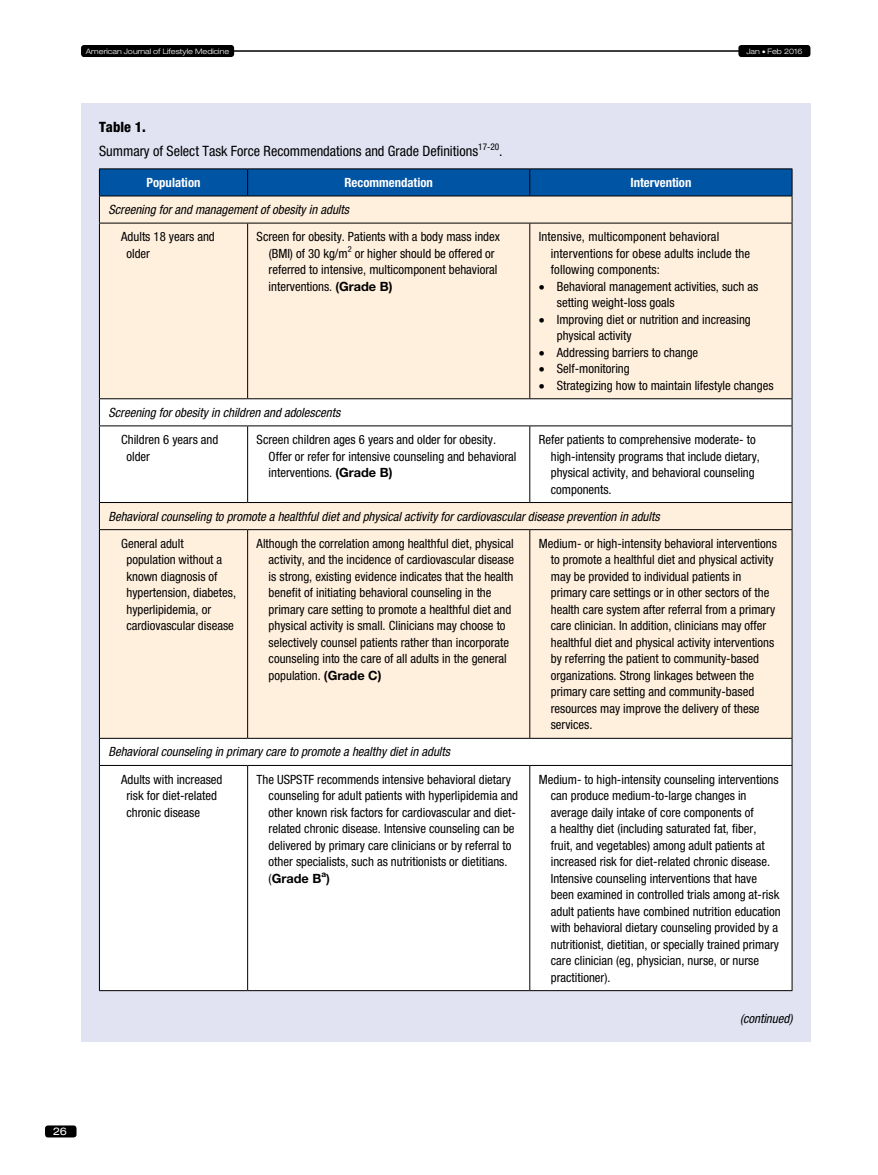
<style>
.page{position:relative;width:878px;height:1175px;background:#fff}
.page>*{position:absolute;margin:0;border:0;box-sizing:border-box;transform-origin:0 0}
.t1{font:condensed 14.25px "Helvetica Neue LT Std";color:#000}
.t2{font:800 condensed 14.25px "Helvetica Neue LT Std";color:#000}
.t3{font:condensed 12.75px/16.5px "Helvetica Neue LT Std";color:#000}
.t4{font:italic condensed 12.75px "Helvetica Neue LT Std";color:#000}
.t5{font:700 condensed 12.75px "Helvetica Neue LT Std";color:#fff}
.t6{font:expanded 10.5px "Helvetica Neue LT Std";color:#fff}
.t7{font:condensed 9.3px "Helvetica Neue LT Std";color:#000}
.t8{font:300 expanded 7.5px "Helvetica Neue LT Std";color:#fff}
.s1{font-size:14.25px}
.s2{font-weight:700}
.s3{font-weight:700;font-stretch:normal}
</style>
<div class="page">
<div style="left:45px;top:1125px;width:31px;height:12px;background:#000;border-radius:3px"></div>
<div style="left:81px;top:45px;width:153px;height:12px;background:#000;border-radius:3px"></div>
<hr style="left:232px;top:50px;width:516px;height:2px;background:#000">
<div style="left:738px;top:45px;width:72px;height:12px;background:#000;border-radius:3px"></div>
<div style="left:81px;top:104px;width:729px;height:909px;background:#e1e3f3"></div>
<div style="left:100px;top:224px;width:691px;height:174px;background:#fff0de"></div>
<svg style="left:100px;top:399px;width:691px;height:591px;background:#fef8f1"></svg>
<svg style="left:791px;top:503px;width:1px;height:26px"></svg>
<hr style="left:99px;top:168px;width:149px;height:1px;background:#000">
<hr style="left:248px;top:168px;width:282px;height:1px;background:#000">
<hr style="left:530px;top:168px;width:262px;height:1px;background:#000">
<svg style="left:99px;top:169px;width:693px;height:54px;background:#799ab8"></svg>
<svg style="left:99px;top:503px;width:1px;height:26px"></svg>
<hr style="left:99px;top:529px;width:149px;height:1px;background:#000">
<hr style="left:99px;top:530px;width:1px;height:208px;background:#000">
<hr style="left:248px;top:529px;width:282px;height:1px;background:#000">
<hr style="left:247px;top:530px;width:1px;height:208px;background:#000">
<hr style="left:530px;top:529px;width:262px;height:1px;background:#000">
<hr style="left:529px;top:530px;width:1px;height:208px;background:#000">
<hr style="left:791px;top:530px;width:1px;height:208px;background:#000">
<svg style="left:99px;top:399px;width:1px;height:26px"></svg>
<svg style="left:791px;top:399px;width:1px;height:26px"></svg>
<hr style="left:99px;top:425px;width:149px;height:1px;background:#000">
<hr style="left:99px;top:426px;width:1px;height:76px;background:#000">
<hr style="left:99px;top:502px;width:149px;height:1px;background:#000">
<hr style="left:248px;top:425px;width:282px;height:1px;background:#000">
<hr style="left:247px;top:426px;width:1px;height:76px;background:#000">
<hr style="left:248px;top:502px;width:282px;height:1px;background:#000">
<hr style="left:530px;top:425px;width:262px;height:1px;background:#000">
<hr style="left:529px;top:426px;width:1px;height:76px;background:#000">
<hr style="left:791px;top:426px;width:1px;height:76px;background:#000">
<hr style="left:530px;top:502px;width:262px;height:1px;background:#000">
<hr style="left:99px;top:738px;width:149px;height:1px;background:#000">
<svg style="left:99px;top:738px;width:1px;height:27px"></svg>
<hr style="left:248px;top:738px;width:282px;height:1px;background:#000">
<hr style="left:530px;top:738px;width:262px;height:1px;background:#000">
<svg style="left:791px;top:738px;width:1px;height:27px"></svg>
<hr style="left:99px;top:765px;width:149px;height:1px;background:#000">
<hr style="left:99px;top:766px;width:1px;height:224px;background:#000">
<hr style="left:99px;top:990px;width:149px;height:1px;background:#000">
<hr style="left:248px;top:765px;width:282px;height:1px;background:#000">
<hr style="left:247px;top:766px;width:1px;height:224px;background:#000">
<hr style="left:248px;top:990px;width:282px;height:1px;background:#000">
<hr style="left:530px;top:765px;width:262px;height:1px;background:#000">
<hr style="left:529px;top:766px;width:1px;height:224px;background:#000">
<hr style="left:791px;top:766px;width:1px;height:224px;background:#000">
<hr style="left:530px;top:990px;width:262px;height:1px;background:#000">
<hr style="left:99px;top:223px;width:149px;height:1px;background:#000">
<hr style="left:99px;top:223px;width:1px;height:175px;background:#000">
<hr style="left:99px;top:398px;width:149px;height:1px;background:#000">
<hr style="left:248px;top:223px;width:282px;height:1px;background:#000">
<hr style="left:247px;top:223px;width:1px;height:175px;background:#000">
<hr style="left:248px;top:398px;width:282px;height:1px;background:#000">
<hr style="left:530px;top:223px;width:262px;height:1px;background:#000">
<hr style="left:529px;top:223px;width:1px;height:175px;background:#000">
<hr style="left:791px;top:223px;width:1px;height:175px;background:#000">
<hr style="left:530px;top:398px;width:262px;height:1px;background:#000">
<div style="left:81px;top:995px;width:729px;height:46px;background:#e1e3f3"></div>
<p class="t8" style="left:86px;top:47px;width:145px">American Journal of Lifestyle Medicine</p>
<p class="t8" style="left:746px;top:47px;width:57px">Jan • Feb 2016</p>
<p class="t2" style="left:99px;top:118px;width:48px">Table 1.</p>
<p class="t1" style="left:99px;top:143px;width:380px">Summary of Select Task Force Recommendations and Grade Definitions</p>
<p class="t7" style="left:478px;top:141px;width:26px">17-20<span class="s1">.</span></p>
<p class="t5" style="left:146px;top:175px;width:56px">Population</p>
<p class="t5" style="left:344px;top:175px;width:90px">Recommendation</p>
<p class="t5" style="left:630px;top:175px;width:62px">Intervention</p>
<p class="t4" style="left:108px;top:202px;width:242px">Screening for and management of obesity in adults</p>
<p class="t3" style="left:126px;top:228px;width:90px;text-indent:-5px">Adults 18 years and older</p>
<p class="t3" style="left:268px;top:228px;width:233px;text-indent:-12px">Screen for obesity. Patients with a body mass index (BMI) of 30 kg/m<sup>2</sup> or higher should be offered or referred to intensive, multicomponent behavioral interventions. <span class="s2">(</span><span class="s3">Grade B)</span></p>
<p class="t3" style="left:550px;top:228px;width:201px;text-indent:-12px">Intensive, multicomponent behavioral interventions for obese adults include the following components:</p>
<p class="t3" style="left:556px;top:278px;width:203px;text-indent:-18px">• Behavioral management activities, such as setting weight-loss goals</p>
<p class="t3" style="left:556px;top:311px;width:195px;text-indent:-18px">• Improving diet or nutrition and increasing physical activity</p>
<p class="t3" style="left:538px;top:344px;width:161px">• Addressing barriers to change</p>
<p class="t3" style="left:538px;top:360px;width:92px">• Self-monitoring</p>
<p class="t3" style="left:538px;top:377px;width:236px">• Strategizing how to maintain lifestyle changes</p>
<p class="t4" style="left:108px;top:405px;width:233px">Screening for obesity in children and adolescents</p>
<p class="t3" style="left:126px;top:431px;width:93px;text-indent:-5px">Children 6 years and older</p>
<p class="t3" style="left:268px;top:431px;width:249px;text-indent:-12px">Screen children ages 6 years and older for obesity.<br>Offer or refer for intensive counseling and behavioral interventions. <span class="s2">(</span><span class="s3">Grade B)</span></p>
<p class="t3" style="left:550px;top:431px;width:211px;text-indent:-12px">Refer patients to comprehensive moderate- to high-intensity programs that include dietary, physical activity, and behavioral counseling components.</p>
<p class="t4" style="left:108px;top:509px;width:552px">Behavioral counseling to promote a healthful diet and physical activity for cardiovascular disease prevention in adults</p>
<p class="t3" style="left:126px;top:535px;width:111px;text-indent:-5px">General adult<br>population without a known diagnosis of hypertension, diabetes, hyperlipidemia, or cardiovascular disease</p>
<p class="t3" style="left:268px;top:535px;width:247px;text-indent:-12px">Although the correlation among healthful diet, physical activity, and the incidence of cardiovascular disease is strong, existing evidence indicates that the health benefit of initiating behavioral counseling in the primary care setting to promote a healthful diet and physical activity is small. Clinicians may choose to selectively counsel patients rather than incorporate counseling into the care of all adults in the general population. <span class="s2">(</span><span class="s3">Grade C)</span></p>
<p class="t3" style="left:550px;top:535px;width:228px;text-indent:-12px">Medium- or high-intensity behavioral interventions to promote a healthful diet and physical activity may be provided to individual patients in primary care settings or in other sectors of the health care system after referral from a primary care clinician. In addition, clinicians may offer healthful diet and physical activity interventions by referring the patient to community-based organizations. Strong linkages between the primary care setting and community-based resources may improve the delivery of these services.</p>
<p class="t4" style="left:108px;top:744px;width:343px">Behavioral counseling in primary care to promote a healthy diet in adults</p>
<p class="t3" style="left:126px;top:770px;width:97px;text-indent:-5px">Adults with increased risk for diet-related chronic disease</p>
<p class="t3" style="left:268px;top:770px;width:251px;text-indent:-12px">The USPSTF recommends intensive behavioral dietary counseling for adult patients with hyperlipidemia and other known risk factors for cardiovascular and diet&shy;related chronic disease. Intensive counseling can be delivered by primary care clinicians or by referral to other specialists, such as nutritionists or dietitians. (<span class="s3">Grade B</span><sup>a</sup><span class="s2">)</span></p>
<p class="t3" style="left:550px;top:770px;width:231px;text-indent:-12px">Medium- to high-intensity counseling interventions can produce medium-to-large changes in average daily intake of core components of<br>a healthy diet (including saturated fat, fiber, fruit, and vegetables) among adult patients at increased risk for diet-related chronic disease.<br>Intensive counseling interventions that have been examined in controlled trials among at-risk adult patients have combined nutrition education with behavioral dietary counseling provided by a nutritionist, dietitian, or specially trained primary care clinician (eg, physician, nurse, or nurse practitioner).</p>
<p class="t4" style="left:740px;top:1010px;width:54px">(continued)</p>
<p class="t6" style="left:53px;top:1125px;width:15px">26</p>
</div>
